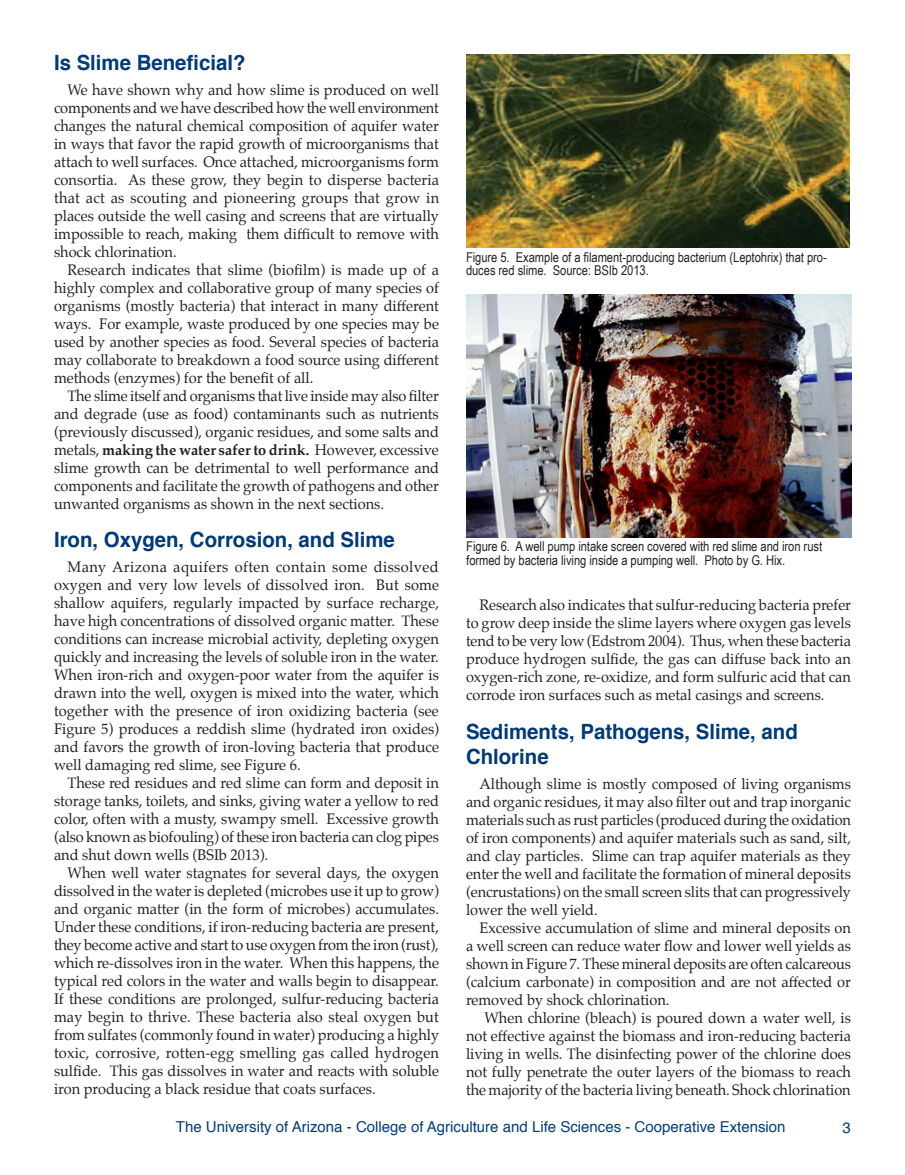
<style>
.page{position:relative;width:905px;height:1175px;background:#fff}
.page>*{position:absolute;margin:0;border:0;box-sizing:border-box;transform-origin:0 0}
.Body_text{font:700 21px/25.2px "Helvetica";color:#013a78}
.Body_text-2{font:15px/18px "Palatino";color:#231f20;text-align:justify}
.t1{font:15px "Helvetica";color:#013d7d}
.t2{font:13.5px/13.5px "Arial Narrow";color:#231f20}
.s1{font-weight:700}
</style>
<div class="page">
<img style="left:466px;top:54px;width:383px;height:194px">
<img style="left:466px;top:294px;width:385px;height:243px">
<p class="Body_text" style="left:54px;top:50px;width:193px">Is Slime Beneficial?</p>
<p class="Body_text-2" style="left:54px;top:80px;width:386px;text-indent:14px">We have shown why and how slime is produced on well components and we have described how the well environment changes the natural chemical composition of aquifer water in ways that favor the rapid growth of microorganisms that attach to well surfaces. Once attached, microorganisms form consortia. As these grow, they begin to disperse bacteria that act as scouting and pioneering groups that grow in places outside the well casing and screens that are virtually impossible to reach, making them difficult to remove with shock chlorination.</p>
<p class="Body_text-2" style="left:54px;top:260px;width:386px;text-indent:14px">Research indicates that slime (biofilm) is made up of a highly complex and collaborative group of many species of organisms (mostly bacteria) that interact in many different ways. For example, waste produced by one species may be used by another species as food. Several species of bacteria may collaborate to breakdown a food source using different methods (enzymes) for the benefit of all.</p>
<p class="Body_text-2" style="left:54px;top:386px;width:386px;text-indent:14px">The slime itself and organisms that live inside may also filter and degrade (use as food) contaminants such as nutrients (previously discussed), organic residues, and some salts and metals, <span class="s1">making the water safer to drink.</span> However, excessive slime growth can be detrimental to well performance and components and facilitate the growth of pathogens and other unwanted organisms as shown in the next sections.</p>
<p class="Body_text" style="left:54px;top:527px;width:342px">Iron, Oxygen, Corrosion, and Slime</p>
<p class="Body_text-2" style="left:54px;top:558px;width:386px;text-indent:14px">Many Arizona aquifers often contain some dissolved oxygen and very low levels of dissolved iron. But some shallow aquifers, regularly impacted by surface recharge, have high concentrations of dissolved organic matter. These conditions can increase microbial activity, depleting oxygen quickly and increasing the levels of soluble iron in the water.<br>When iron-rich and oxygen-poor water from the aquifer is drawn into the well, oxygen is mixed into the water, which together with the presence of iron oxidizing bacteria (see Figure 5) produces a reddish slime (hydrated iron oxides) and favors the growth of iron-loving bacteria that produce well damaging red slime, see Figure 6.</p>
<p class="Body_text-2" style="left:54px;top:774px;width:386px;text-indent:14px">These red residues and red slime can form and deposit in storage tanks, toilets, and sinks, giving water a yellow to red color, often with a musty, swampy smell. Excessive growth (also known as biofouling) of these iron bacteria can clog pipes and shut down wells (BSIb 2013).</p>
<p class="Body_text-2" style="left:54px;top:864px;width:386px;text-indent:14px">When well water stagnates for several days, the oxygen dissolved in the water is depleted (microbes use it up to grow) and organic matter (in the form of microbes) accumulates.<br>Under these conditions, if iron-reducing bacteria are present, they become active and start to use oxygen from the iron (rust), which re-dissolves iron in the water. When this happens, the typical red colors in the water and walls begin to disappear.<br>If these conditions are prolonged, sulfur-reducing bacteria may begin to thrive. These bacteria also steal oxygen but from sulfates (commonly found in water) producing a highly toxic, corrosive, rotten-egg smelling gas called hydrogen sulfide. This gas dissolves in water and reacts with soluble iron producing a black residue that coats surfaces.</p>
<p class="t2" style="left:466px;top:250px;width:362px">Figure 5. Example of a filament-producing bacterium (Leptohrix) that pro&shy;duces red slime. Source: BSIb 2013.</p>
<p class="t2" style="left:466px;top:539px;width:357px">Figure 6. A well pump intake screen covered with red slime and iron rust formed by bacteria living inside a pumping well. Photo by G. Hix.</p>
<p class="Body_text-2" style="left:466px;top:596px;width:386px;text-indent:14px">Research also indicates that sulfur-reducing bacteria prefer to grow deep inside the slime layers where oxygen gas levels tend to be very low (Edstrom 2004). Thus, when these bacteria produce hydrogen sulfide, the gas can diffuse back into an oxygen-rich zone, re-oxidize, and form sulfuric acid that can corrode iron surfaces such as metal casings and screens.</p>
<p class="Body_text" style="left:466px;top:719px;width:333px">Sediments, Pathogens, Slime, and<br>Chlorine</p>
<p class="Body_text-2" style="left:466px;top:774px;width:386px;text-indent:14px">Although slime is mostly composed of living organisms and organic residues, it may also filter out and trap inorganic materials such as rust particles (produced during the oxidation of iron components) and aquifer materials such as sand, silt, and clay particles. Slime can trap aquifer materials as they enter the well and facilitate the formation of mineral deposits (encrustations) on the small screen slits that can progressively lower the well yield.</p>
<p class="Body_text-2" style="left:466px;top:918px;width:386px;text-indent:14px">Excessive accumulation of slime and mineral deposits on a well screen can reduce water flow and lower well yields as shown in Figure 7. These mineral deposits are often calcareous (calcium carbonate) in composition and are not affected or removed by shock chlorination.</p>
<p class="Body_text-2" style="left:466px;top:1008px;width:386px;text-indent:18px">When chlorine (bleach) is poured down a water well, is not effective against the biomass and iron-reducing bacteria living in wells. The disinfecting power of the chlorine does not fully penetrate the outer layers of the biomass to reach the majority of the bacteria living beneath. Shock chlorination</p>
<p class="t1" style="left:176px;top:1115px;width:611px">The University of Arizona - College of Agriculture and Life Sciences - Cooperative Extension</p>
<p class="t1" style="left:842px;top:1116px;width:10px">3</p>
</div>
